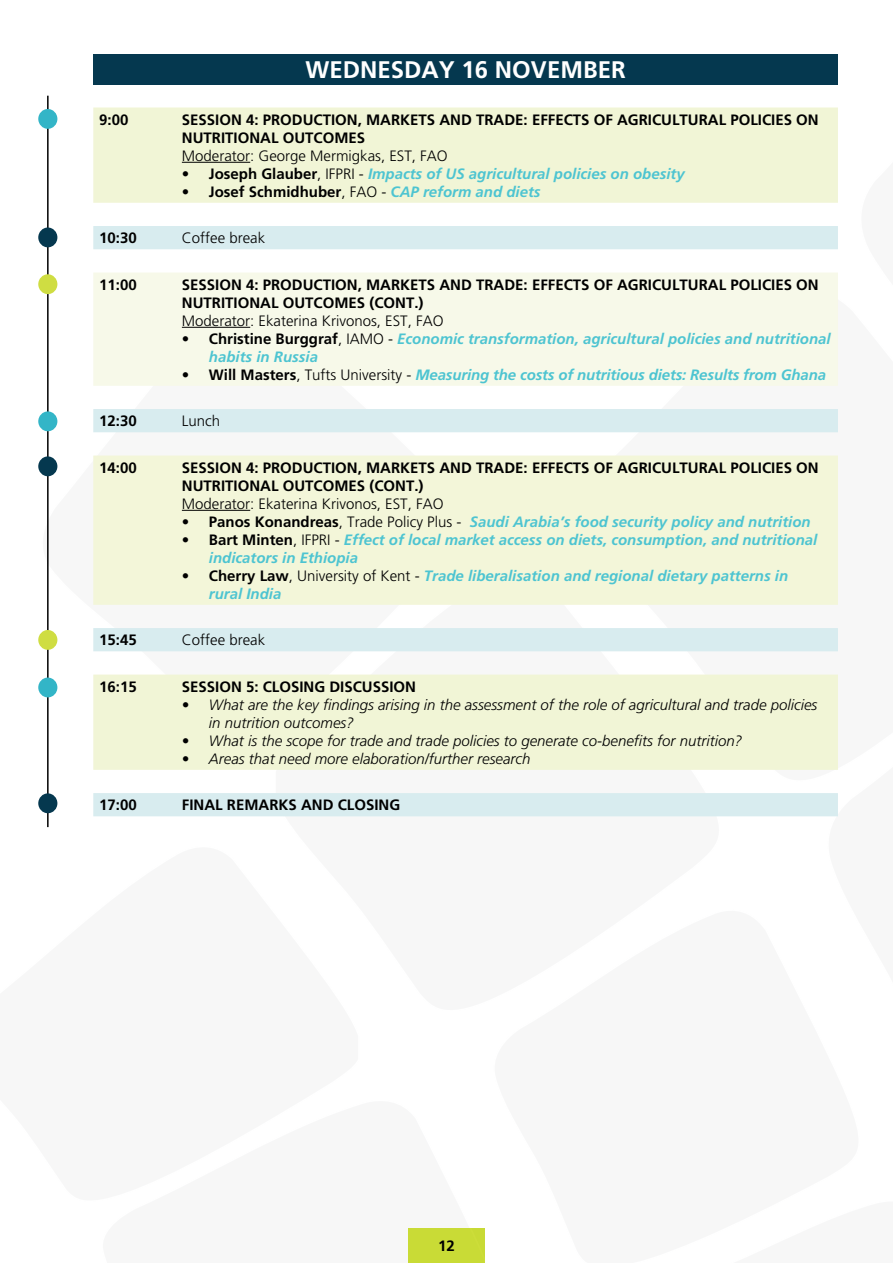
<style>
.page{position:relative;width:893px;height:1263px;background:#fff}
.page>*{position:absolute;margin:0;border:0;box-sizing:border-box;transform-origin:0 0}
.t1{font:700 24px "Frutiger LT Std";color:#fff}
.t2{font:italic 700 15px/18px "Frutiger LT Std";color:#4dc4d1}
.t3{font:700 15px/18px "Frutiger LT Std";color:#000}
.t4{font:italic 300 15px/18px "Frutiger LT Std";color:#000}
.t5{font:300 15px "Frutiger LT Std";color:#000}
.s1{font-style:normal;color:#000}
.s2{font-weight:300;font-style:normal;color:#000}
.s3{font-weight:300}
.s4{font-style:italic;color:#4dc4d1}
</style>
<div class="page">
<div style="left:408px;top:1228px;width:77px;height:35px;background:#c9db36"></div>
<svg style="left:93px;top:84px;width:745px;height:732px"></svg>
<div style="left:93px;top:54px;width:745px;height:30px;background:#05384f"></div>
<div style="left:93px;top:272px;width:745px;height:114px;background:#f7f9e9"></div>
<div style="left:93px;top:455px;width:745px;height:150px;background:#f3f6d9"></div>
<hr style="left:182px;top:162px;width:68px;height:1px;background:#000">
<hr style="left:182px;top:327px;width:68px;height:1px;background:#000">
<hr style="left:182px;top:510px;width:68px;height:1px;background:#000">
<hr style="left:47px;top:96px;width:2px;height:731px;background:#000">
<div style="left:38px;top:109px;width:19px;height:20px;background:#33b5c7;border-radius:50%"></div>
<div style="left:38px;top:411px;width:19px;height:20px;background:#33b5c7;border-radius:50%"></div>
<div style="left:38px;top:677px;width:19px;height:20px;background:#33b5c7;border-radius:50%"></div>
<div style="left:38px;top:227px;width:19px;height:20px;background:#05384f;border-radius:50%"></div>
<div style="left:38px;top:456px;width:19px;height:20px;background:#05384f;border-radius:50%"></div>
<div style="left:38px;top:793px;width:19px;height:20px;background:#05384f;border-radius:50%"></div>
<div style="left:38px;top:274px;width:19px;height:20px;background:#cfdd42;border-radius:50%"></div>
<div style="left:38px;top:630px;width:19px;height:20px;background:#cfdd42;border-radius:50%"></div>
<h1 class="t1" style="left:306px;top:56px;width:322px">WEDNESDAY 16 NOVEMBER</h1>
<p class="t3" style="left:99px;top:111px;width:31px">9:00</p>
<p class="t3" style="left:182px;top:111px;width:638px">SESSION 4: PRODUCTION, MARKETS AND TRADE: EFFECTS OF AGRICULTURAL POLICIES ON<br>NUTRITIONAL OUTCOMES</p>
<p class="t5" style="left:182px;top:147px;width:267px">Moderator: George Mermigkas, EST, FAO</p>
<p class="t2" style="left:182px;top:165px;width:504px"><span class="s1">• Joseph Glauber</span><span class="s2">, IFPRI -</span> Impacts of US agricultural policies on obesity</p>
<p class="t3" style="left:182px;top:183px;width:360px">• Josef Schmidhuber<span class="s3">, FAO -</span> <span class="s4">CAP reform and diets</span></p>
<p class="t3" style="left:99px;top:229px;width:39px">10:30</p>
<p class="t5" style="left:182px;top:230px;width:85px">Coffee break</p>
<p class="t3" style="left:99px;top:276px;width:39px">11:00</p>
<p class="t3" style="left:182px;top:276px;width:638px">SESSION 4: PRODUCTION, MARKETS AND TRADE: EFFECTS OF AGRICULTURAL POLICIES ON<br>NUTRITIONAL OUTCOMES (CONT.)</p>
<p class="t5" style="left:182px;top:312px;width:263px">Moderator: Ekaterina Krivonos, EST, FAO</p>
<p class="t2" style="left:209px;top:330px;width:623px;text-indent:-27px"><span class="s1">• Christine Burggraf</span><span class="s2">, IAMO -</span> Economic transformation, agricultural policies and nutritional habits in Russia</p>
<p class="t2" style="left:182px;top:366px;width:646px"><span class="s1">• Will Masters</span><span class="s2">, Tufts University -</span> Measuring the costs of nutritious diets: Results from Ghana</p>
<p class="t3" style="left:99px;top:412px;width:39px">12:30</p>
<p class="t5" style="left:182px;top:413px;width:40px">Lunch</p>
<p class="t3" style="left:99px;top:459px;width:39px">14:00</p>
<p class="t3" style="left:182px;top:459px;width:638px">SESSION 4: PRODUCTION, MARKETS AND TRADE: EFFECTS OF AGRICULTURAL POLICIES ON<br>NUTRITIONAL OUTCOMES (CONT.)</p>
<p class="t5" style="left:182px;top:495px;width:263px">Moderator: Ekaterina Krivonos, EST, FAO</p>
<p class="t2" style="left:182px;top:513px;width:630px"><span class="s1">• Panos Konandreas</span><span class="s2">, Trade Policy Plus -</span> Saudi Arabia’s food security policy and nutrition</p>
<p class="t2" style="left:209px;top:531px;width:610px;text-indent:-27px"><span class="s1">• Bart Minten</span><span class="s2">, IFPRI -</span> Effect of local market access on diets, consumption, and nutritional indicators in Ethiopia</p>
<p class="t2" style="left:209px;top:567px;width:581px;text-indent:-27px"><span class="s1">• Cherry Law</span><span class="s2">, University of Kent -</span> Trade liberalisation and regional dietary patterns in rural India</p>
<p class="t3" style="left:99px;top:631px;width:39px">15:45</p>
<p class="t5" style="left:182px;top:632px;width:85px">Coffee break</p>
<p class="t3" style="left:99px;top:678px;width:39px">16:15</p>
<p class="t3" style="left:182px;top:678px;width:236px">SESSION 5: CLOSING DISCUSSION</p>
<p class="t4" style="left:209px;top:696px;width:610px;text-indent:-27px">• What are the key findings arising in the assessment of the role of agricultural and trade policies in nutrition outcomes?</p>
<p class="t4" style="left:182px;top:732px;width:562px">• What is the scope for trade and trade policies to generate co-benefits for nutrition?</p>
<p class="t4" style="left:182px;top:750px;width:350px">• Areas that need more elaboration/further research</p>
<p class="t3" style="left:99px;top:796px;width:39px">17:00</p>
<p class="t3" style="left:182px;top:796px;width:220px">FINAL REMARKS AND CLOSING</p>
<p class="t3" style="left:438px;top:1236px;width:18px">12</p>
</div>
